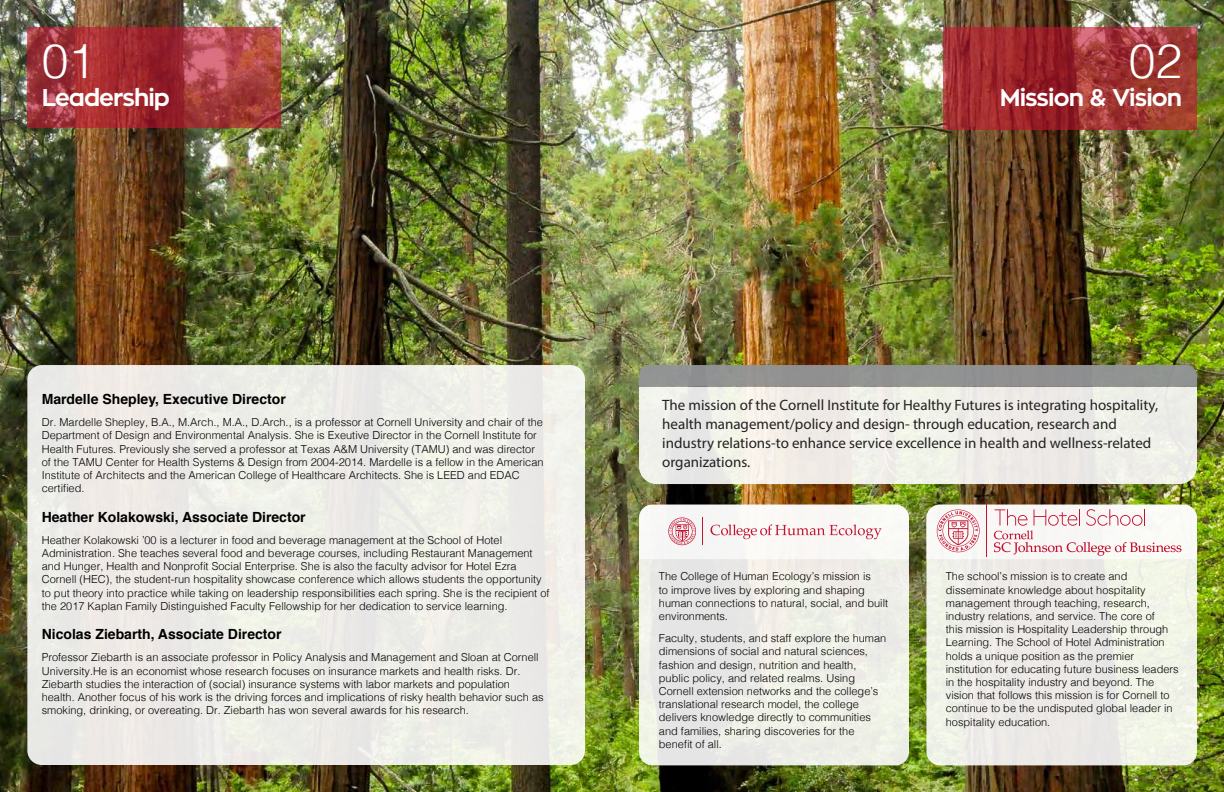
<style>
.page{position:relative;width:1224px;height:792px;background:#fff}
.page>*{position:absolute;margin:0;border:0;box-sizing:border-box;transform-origin:0 0}
.t1{font:300 48px "Helvetica";color:#fff}
.t2{font:700 24px "Zona Pro";letter-spacing:-.04em;color:#fff}
.t3{font:15px/19px "Myriad Pro";color:#222}
.t4{font:700 14px "Helvetica";color:#000}
.t5{font:300 11px/13.2px "Helvetica";color:#000}
</style>
<div class="page">
<img style="left:0;top:0;width:1224px;height:792px">
<div style="left:27px;top:365px;width:558px;height:400px;background:#edece7;border-radius:14px"></div>
<div style="left:639px;top:505px;width:270px;height:260px;background:#ecece5;border-radius:13px"></div>
<div style="left:926px;top:505px;width:271px;height:260px;background:#eeece6;border-radius:13px"></div>
<svg style="left:27px;top:27px;width:254px;height:101px;background:#a5363b"></svg>
<svg style="left:943px;top:27px;width:254px;height:102px;background:#9e2f30"></svg>
<svg style="left:639px;top:387px;width:558px;height:97px;background:#eeede7"></svg>
<div style="left:639px;top:365px;width:558px;height:22px;background:#919291"></div>
<svg style="left:639px;top:505px;width:270px;height:54px"></svg>
<svg style="left:926px;top:505px;width:271px;height:54px"></svg>
<p class="t1" style="left:42px;top:20px;width:55px">01</p>
<p class="t2" style="left:42px;top:82px;width:130px">Leadership</p>
<p class="t1" style="left:1129px;top:20px;width:55px">02</p>
<p class="t2" style="left:1000px;top:82px;width:184px">Mission &amp; Vision</p>
<p class="t4" style="left:42px;top:388px;width:246px">Mardelle Shepley, Executive Director</p>
<p class="t5" style="left:42px;top:415px;width:503px">Dr. Mardelle Shepley, B.A., M.Arch., M.A., D.Arch., is a professor at Cornell University and chair of the Department of Design and Environmental Analysis. She is Exeutive Director in the Cornell Institute for Health Futures. Previously she served a professor at Texas A&amp;M University (TAMU) and was director of the TAMU Center for Health Systems &amp; Design from 2004-2014. Mardelle is a fellow in the American Institute of Architects and the American College of Healthcare Architects. She is LEED and EDAC certified.</p>
<p class="t4" style="left:42px;top:505px;width:266px">Heather Kolakowski, Associate Director</p>
<p class="t5" style="left:42px;top:533px;width:509px">Heather Kolakowski ’00 is a lecturer in food and beverage management at the School of Hotel Administration. She teaches several food and beverage courses, including Restaurant Management and Hunger, Health and Nonprofit Social Enterprise. She is also the faculty advisor for Hotel Ezra Cornell (HEC), the student-run hospitality showcase conference which allows students the opportunity to put theory into practice while taking on leadership responsibilities each spring. She is the recipient of the 2017 Kaplan Family Distinguished Faculty Fellowship for her dedication to service learning.</p>
<p class="t4" style="left:42px;top:623px;width:241px">Nicolas Ziebarth, Associate Director</p>
<p class="t5" style="left:42px;top:650px;width:503px">Professor Ziebarth is an associate professor in Policy Analysis and Management and Sloan at Cornell University.He is an economist whose research focuses on insurance markets and health risks. Dr.<br>Ziebarth studies the interaction of (social) insurance systems with labor markets and population health. Another focus of his work is the driving forces and implications of risky health behavior such as smoking, drinking, or overeating. Dr. Ziebarth has won several awards for his research.</p>
<p class="t3" style="left:662px;top:396px;width:497px">The mission of the Cornell Institute for Healthy Futures is integrating hospitality, health management/policy and design- through education, research and industry relations-to enhance service excellence in health and wellness-related organizations.</p>
<p class="t5" style="left:659px;top:569px;width:231px">The College of Human Ecology’s mission is<br>to improve lives by exploring and shaping human connections to natural, social, and built environments.</p>
<p class="t5" style="left:659px;top:631px;width:229px">Faculty, students, and staff explore the human dimensions of social and natural sciences, fashion and design, nutrition and health, public policy, and related realms. Using Cornell extension networks and the college’s translational research model, the college delivers knowledge directly to communities and families, sharing discoveries for the benefit of all.</p>
<p class="t5" style="left:946px;top:569px;width:234px">The school’s mission is to create and disseminate knowledge about hospitality management through teaching, research, industry relations, and service. The core of<br>this mission is Hospitality Leadership through Learning. The School of Hotel Administration holds a unique position as the premier institution for educating future business leaders in the hospitality industry and beyond. The vision that follows this mission is for Cornell to continue to be the undisputed global leader in hospitality education.</p>
</div>
